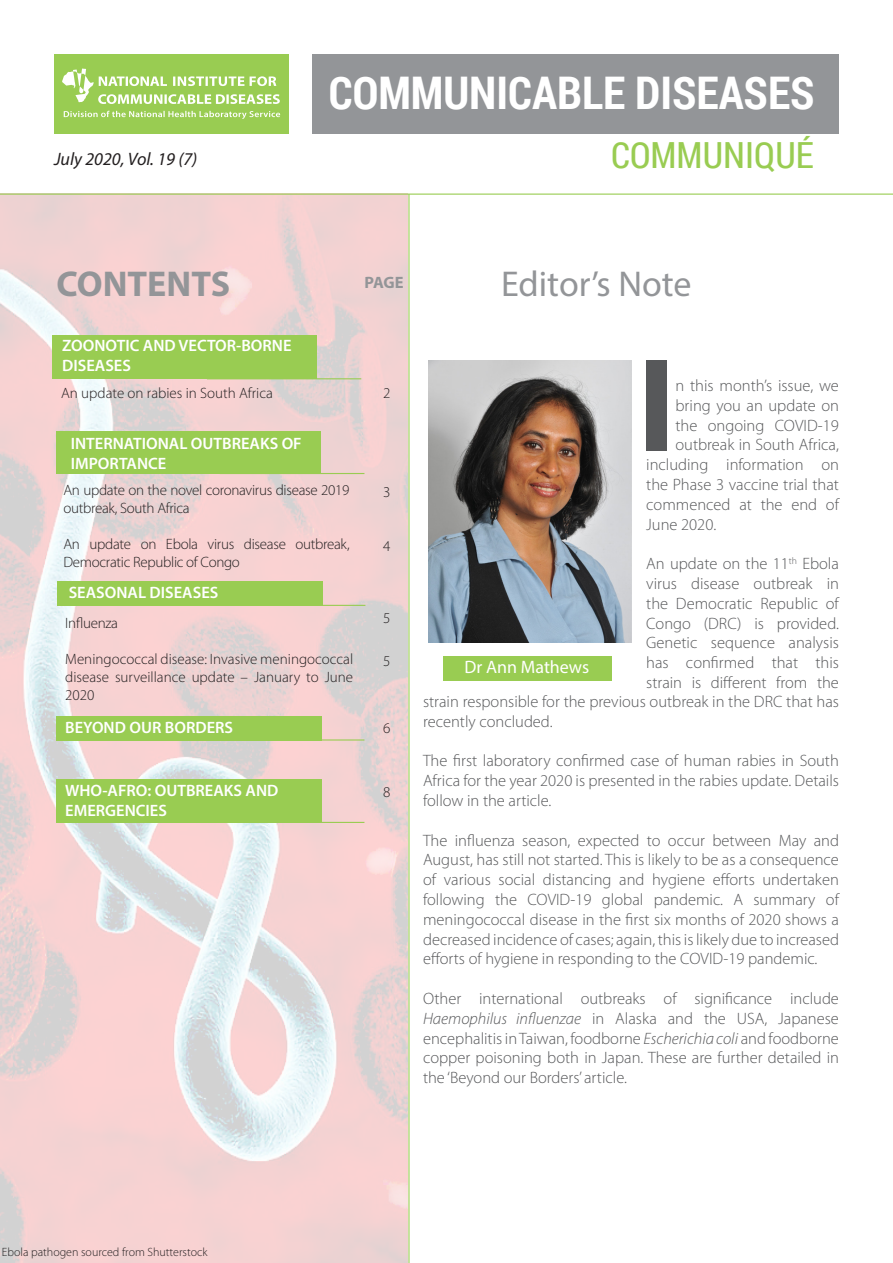
<style>
.page{position:relative;width:893px;height:1263px;background:#fff}
.page>*{position:absolute;margin:0;border:0;box-sizing:border-box;transform-origin:0 0}
.t1{font:700 133.95px "Myriad Pro";color:#57585a}
.t2{font:700 45px "Roboto Condensed";color:#fff}
.t3{font:36px "Myriad Pro";color:#939598}
.t4{font:36px "Roboto Condensed";color:#99cc52}
.t5{font:700 36px "Myriad Pro";color:#939598}
.t6{font:italic 18px "Myriad Pro";color:#231f20}
.t7{font:18px "Myriad Pro";color:#fff}
.t8{font:300 16.5px/19.8px "Myriad Pro";color:#57585a;text-align:justify}
.t9{font:600 16.5px/19.8px "Myriad Pro";color:#fff}
.t10{font:700 16.5px "Myriad Pro";color:#939598}
.t11{font:300 15px/18px "Myriad Pro";letter-spacing:-.02em;color:#231f20}
.t12{font:300 15px "Myriad Pro";color:#231f20}
.t13{font:300 12px "Myriad Pro";color:#231f20}
.s1{font-style:italic}
</style>
<div class="page">
<div style="left:443px;top:656px;width:168px;height:25px;background:#99cc52"></div>
<img style="left:0;top:195px;width:407px;height:1068px">
<div style="left:54px;top:54px;width:234px;height:80px;background:#99cc52"></div>
<svg style="left:64px;top:111px;width:216px;height:8px"></svg>
<svg style="left:62px;top:69px;width:218px;height:35px"></svg>
<div style="left:312px;top:54px;width:527px;height:80px;background:#939598"></div>
<hr style="left:408px;top:194px;width:2px;height:1069px;background:#99cc52">
<hr style="left:207px;top:378px;width:154px;height:1px;background:#99cc52">
<div style="left:53px;top:335px;width:264px;height:44px;background:#99cc52"></div>
<hr style="left:220px;top:473px;width:144px;height:1px;background:#99cc52">
<div style="left:56px;top:431px;width:264px;height:43px;background:#99cc52"></div>
<hr style="left:211px;top:605px;width:154px;height:1px;background:#99cc52">
<div style="left:57px;top:582px;width:265px;height:24px;background:#99cc52"></div>
<div style="left:56px;top:716px;width:265px;height:24px;background:#99cc52"></div>
<hr style="left:210px;top:739px;width:154px;height:1px;background:#99cc52">
<div style="left:56px;top:779px;width:265px;height:44px;background:#99cc52"></div>
<hr style="left:210px;top:822px;width:154px;height:1px;background:#99cc52">
<hr style="left:0;top:194px;width:893px;height:1px;background:#99cc52">
<img style="left:428px;top:360px;width:203px;height:283px">
<p class="t6" style="left:54px;top:148px;width:145px">July 2020, Vol. 19 (7)</p>
<p class="t5" style="left:57px;top:260px;width:175px">CONTENTS</p>
<p class="t2" style="left:329px;top:62px;width:487px">COMMUNICABLE DISEASES</p>
<p class="t4" style="left:611px;top:130px;width:204px">COMMUNIQUÉ</p>
<p class="t10" style="left:364px;top:272px;width:41px">PAGE</p>
<p class="t3" style="left:501px;top:261px;width:192px">Editor’s Note</p>
<p class="t9" style="left:62px;top:336px;width:231px">ZOONOTIC AND VECTOR-BORNE<br>DISEASES</p>
<p class="t12" style="left:61px;top:385px;width:213px">An update on rabies in South Africa</p>
<p class="t9" style="left:71px;top:433px;width:232px">INTERNATIONAL OUTBREAKS OF<br>IMPORTANCE</p>
<p class="t11" style="left:63px;top:481px;width:288px">An update on the novel coronavirus disease 2019 outbreak, South Africa</p>
<p class="t11" style="left:63px;top:535px;width:288px">An update on Ebola virus disease outbreak,<br>Democratic Republic of Congo</p>
<p class="t9" style="left:69px;top:582px;width:151px">SEASONAL DISEASES</p>
<p class="t11" style="left:65px;top:615px;width:54px">Influenza</p>
<p class="t11" style="left:65px;top:651px;width:290px;text-align:justify">Meningococcal disease: Invasive meningococcal disease surveillance update – January to June 2020</p>
<p class="t9" style="left:65px;top:717px;width:169px">BEYOND OUR BORDERS</p>
<p class="t9" style="left:65px;top:780px;width:215px">WHO-AFRO: OUTBREAKS AND<br>EMERGENCIES</p>
<p class="t11" style="left:383px;top:385px;width:9px">2</p>
<p class="t11" style="left:383px;top:484px;width:9px">3</p>
<p class="t11" style="left:383px;top:538px;width:9px">4</p>
<p class="t11" style="left:383px;top:610px;width:9px">5</p>
<p class="t11" style="left:383px;top:652px;width:9px">5</p>
<p class="t11" style="left:383px;top:719px;width:9px">6</p>
<p class="t11" style="left:383px;top:783px;width:9px">8</p>
<p class="t1" style="left:637px;top:318px;width:40px">I</p>
<p class="t8" style="left:675px;top:376px;width:165px">n this month’s issue, we</p>
<p class="t8" style="left:675px;top:396px;width:165px">bring you an update on</p>
<p class="t8" style="left:675px;top:415px;width:165px">the ongoing COVID-19</p>
<p class="t8" style="left:675px;top:435px;width:165px">outbreak in South Africa,</p>
<p class="t8" style="left:646px;top:455px;width:194px">including information on</p>
<p class="t8" style="left:646px;top:475px;width:194px">the Phase 3 vaccine trial that</p>
<p class="t8" style="left:646px;top:495px;width:194px">commenced at the end of</p>
<p class="t8" style="left:646px;top:514px;width:71px">June 2020.</p>
<p class="t8" style="left:646px;top:554px;width:194px">An update on the 11<sup>th</sup> Ebola virus disease outbreak in the Democratic Republic of Congo (DRC) is provided.<br>Genetic sequence analysis has confirmed that this strain is different from the</p>
<p class="t7" style="left:464px;top:656px;width:126px">Dr Ann Mathews</p>
<p class="t8" style="left:423px;top:692px;width:417px">strain responsible for the previous outbreak in the DRC that has recently concluded.</p>
<p class="t8" style="left:423px;top:751px;width:417px">The first laboratory confirmed case of human rabies in South Africa for the year 2020 is presented in the rabies update. Details follow in the article.</p>
<p class="t8" style="left:423px;top:830px;width:417px">The influenza season, expected to occur between May and August, has still not started. This is likely to be as a consequence of various social distancing and hygiene efforts undertaken following the COVID-19 global pandemic. A summary of meningococcal disease in the first six months of 2020 shows a decreased incidence of cases; again, this is likely due to increased efforts of hygiene in responding to the COVID-19 pandemic.</p>
<p class="t8" style="left:423px;top:989px;width:417px">Other international outbreaks of significance include <span class="s1">Haemophilus influenzae</span> in Alaska and the USA, Japanese encephalitis in Taiwan, foodborne <span class="s1">Escherichia coli</span> and foodborne copper poisoning both in Japan. These are further detailed in the ‘Beyond our Borders’ article.</p>
<p class="t13" style="left:2px;top:1245px;width:207px">Ebola pathogen sourced from Shutterstock</p>
</div>
